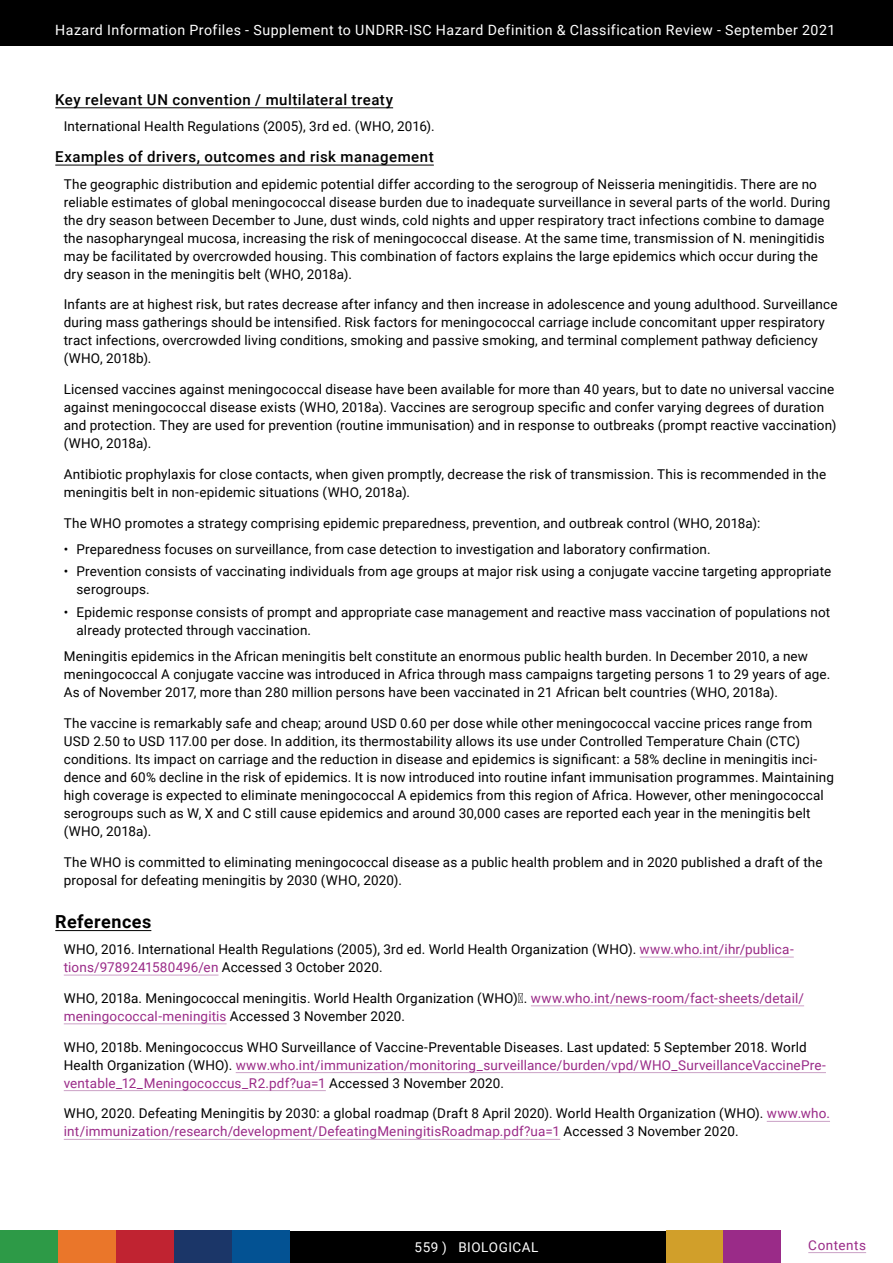
<style>
.page{position:relative;width:893px;height:1263px;background:#fff}
.page>*{position:absolute;margin:0;border:0;box-sizing:border-box;transform-origin:0 0}
.t1{font:700 18px "Roboto";letter-spacing:.025em;color:#000}
.t2{font:500 15px "Roboto";letter-spacing:.03em;color:#000}
.t3{font:14.1px "Roboto";letter-spacing:.035em;color:#fff}
.t4{font:13.5px/18px "Roboto";letter-spacing:.01em;color:#000}
.t5{font:13.5px "Roboto";letter-spacing:.04em;color:#fff}
.t6{font:13.5px "Roboto";letter-spacing:.04em;color:#9a2b88}
.s1{color:#9a2b88}
</style>
<div class="page">
<div style="left:290px;top:1231px;width:375px;height:32px;background:#000"></div>
<div style="left:116px;top:1231px;width:58px;height:32px;background:#c02331"></div>
<div style="left:0;top:1231px;width:58px;height:32px;background:#2d9a47"></div>
<div style="left:174px;top:1231px;width:58px;height:32px;background:#1b3668"></div>
<div style="left:665px;top:1231px;width:58px;height:32px;background:#d19f2a"></div>
<div style="left:58px;top:1231px;width:58px;height:32px;background:#ea762a"></div>
<div style="left:232px;top:1231px;width:58px;height:32px;background:#035293"></div>
<div style="left:723px;top:1231px;width:58px;height:32px;background:#9a2b88"></div>
<hr style="left:808px;top:1252px;width:58px;height:1px;background:#cba2c6">
<div style="left:0;top:0;width:893px;height:46px;background:#000"></div>
<hr style="left:55px;top:107px;width:338px;height:1px;background:#000">
<hr style="left:55px;top:165px;width:379px;height:1px;background:#000">
<hr style="left:55px;top:930px;width:96px;height:1px;background:#000">
<hr style="left:640px;top:957px;width:154px;height:1px;background:#cba2c6">
<hr style="left:64px;top:975px;width:154px;height:1px;background:#cba2c6">
<hr style="left:531px;top:1005px;width:273px;height:1px;background:#cba2c6">
<hr style="left:64px;top:1023px;width:163px;height:1px;background:#cba2c6">
<hr style="left:236px;top:1072px;width:590px;height:1px;background:#cba2c6">
<hr style="left:64px;top:1090px;width:262px;height:1px;background:#cba2c6">
<hr style="left:767px;top:1121px;width:63px;height:1px;background:#cba2c6">
<hr style="left:64px;top:1139px;width:496px;height:1px;background:#cba2c6">
<p class="t3" style="left:55px;top:20px;width:782px">Hazard Information Profiles - Supplement to UNDRR-ISC Hazard Definition &amp; Classification Review - September 2021</p>
<p class="t2" style="left:55px;top:89px;width:339px">Key relevant UN convention / multilateral treaty</p>
<p class="t4" style="left:64px;top:117px;width:372px">International Health Regulations (2005), 3rd ed. (WHO, 2016).</p>
<p class="t2" style="left:55px;top:146px;width:380px">Examples of drivers, outcomes and risk management</p>
<p class="t4" style="left:64px;top:174px;width:768px">The geographic distribution and epidemic potential differ according to the serogroup of Neisseria meningitidis. There are no reliable estimates of global meningococcal disease burden due to inadequate surveillance in several parts of the world. During the dry season between December to June, dust winds, cold nights and upper respiratory tract infections combine to damage the nasopharyngeal mucosa, increasing the risk of meningococcal disease. At the same time, transmission of N. meningitidis may be facilitated by overcrowded housing. This combination of factors explains the large epidemics which occur during the dry season in the meningitis belt (WHO, 2018a).</p>
<p class="t4" style="left:64px;top:295px;width:775px">Infants are at highest risk, but rates decrease after infancy and then increase in adolescence and young adulthood. Surveillance during mass gatherings should be intensified. Risk factors for meningococcal carriage include concomitant upper respiratory tract infections, overcrowded living conditions, smoking and passive smoking, and terminal complement pathway deficiency (WHO, 2018b).</p>
<p class="t4" style="left:64px;top:380px;width:774px">Licensed vaccines against meningococcal disease have been available for more than 40 years, but to date no universal vaccine against meningococcal disease exists (WHO, 2018a). Vaccines are serogroup specific and confer varying degrees of duration and protection. They are used for prevention (routine immunisation) and in response to outbreaks (prompt reactive vaccination) (WHO, 2018a).</p>
<p class="t4" style="left:64px;top:464px;width:764px">Antibiotic prophylaxis for close contacts, when given promptly, decrease the risk of transmission. This is recommended in the meningitis belt in non-epidemic situations (WHO, 2018a).</p>
<p class="t4" style="left:64px;top:513px;width:698px">The WHO promotes a strategy comprising epidemic preparedness, prevention, and outbreak control (WHO, 2018a):</p>
<p class="t4" style="left:64px;top:540px;width:648px">• Preparedness focuses on surveillance, from case detection to investigation and laboratory confirmation.</p>
<p class="t4" style="left:77px;top:562px;width:756px;text-indent:-13px">• Prevention consists of vaccinating individuals from age groups at major risk using a conjugate vaccine targeting appropriate serogroups.</p>
<p class="t4" style="left:77px;top:602px;width:755px;text-indent:-13px">• Epidemic response consists of prompt and appropriate case management and reactive mass vaccination of populations not already protected through vaccination.</p>
<p class="t4" style="left:64px;top:647px;width:768px">Meningitis epidemics in the African meningitis belt constitute an enormous public health burden. In December 2010, a new meningococcal A conjugate vaccine was introduced in Africa through mass campaigns targeting persons 1 to 29 years of age.<br>As of November 2017, more than 280 million persons have been vaccinated in 21 African belt countries (WHO, 2018a).</p>
<p class="t4" style="left:64px;top:713px;width:772px">The vaccine is remarkably safe and cheap; around USD 0.60 per dose while other meningococcal vaccine prices range from USD 2.50 to USD 117.00 per dose. In addition, its thermostability allows its use under Controlled Temperature Chain (CTC) conditions. Its impact on carriage and the reduction in disease and epidemics is significant: a 58% decline in meningitis inci&shy;dence and 60% decline in the risk of epidemics. It is now introduced into routine infant immunisation programmes. Maintaining high coverage is expected to eliminate meningococcal A epidemics from this region of Africa. However, other meningococcal serogroups such as W, X and C still cause epidemics and around 30,000 cases are reported each year in the meningitis belt (WHO, 2018a).</p>
<p class="t4" style="left:64px;top:852px;width:760px">The WHO is committed to eliminating meningococcal disease as a public health problem and in 2020 published a draft of the proposal for defeating meningitis by 2030 (WHO, 2020).</p>
<h1 class="t1" style="left:55px;top:908px;width:98px">References</h1>
<p class="t4" style="left:64px;top:940px;width:731px">WHO, 2016. International Health Regulations (2005), 3rd ed. World Health Organization (WHO). <span class="s1">www.who.int/ihr/publica&shy;tions/9789241580496/en</span> Accessed 3 October 2020.</p>
<p class="t4" style="left:64px;top:988px;width:742px">WHO, 2018a. Meningococcal meningitis. World Health Organization (WHO) . <span class="s1">www.who.int/news-room/fact-sheets/detail/ meningococcal-meningitis</span> Accessed 3 November 2020.</p>
<p class="t4" style="left:64px;top:1037px;width:764px">WHO, 2018b. Meningococcus WHO Surveillance of Vaccine-Preventable Diseases. Last updated: 5 September 2018. World<br>Health Organization (WHO). <span class="s1">www.who.int/immunization/monitoring_surveillance/burden/vpd/WHO_SurveillanceVaccinePre&shy;ventable_12_Meningococcus_R2.pdf?ua=1</span> Accessed 3 November 2020.</p>
<p class="t4" style="left:64px;top:1104px;width:768px">WHO, 2020. Defeating Meningitis by 2030: a global roadmap (Draft 8 April 2020). World Health Organization (WHO). <span class="s1">www.who. int/immunization/research/development/DefeatingMeningitisRoadmap.pdf?ua=1</span> Accessed 3 November 2020.</p>
<p class="t5" style="left:415px;top:1237px;width:125px">559 ) BIOLOGICAL</p>
<p class="t6" style="left:808px;top:1235px;width:59px">Contents</p>
</div>
